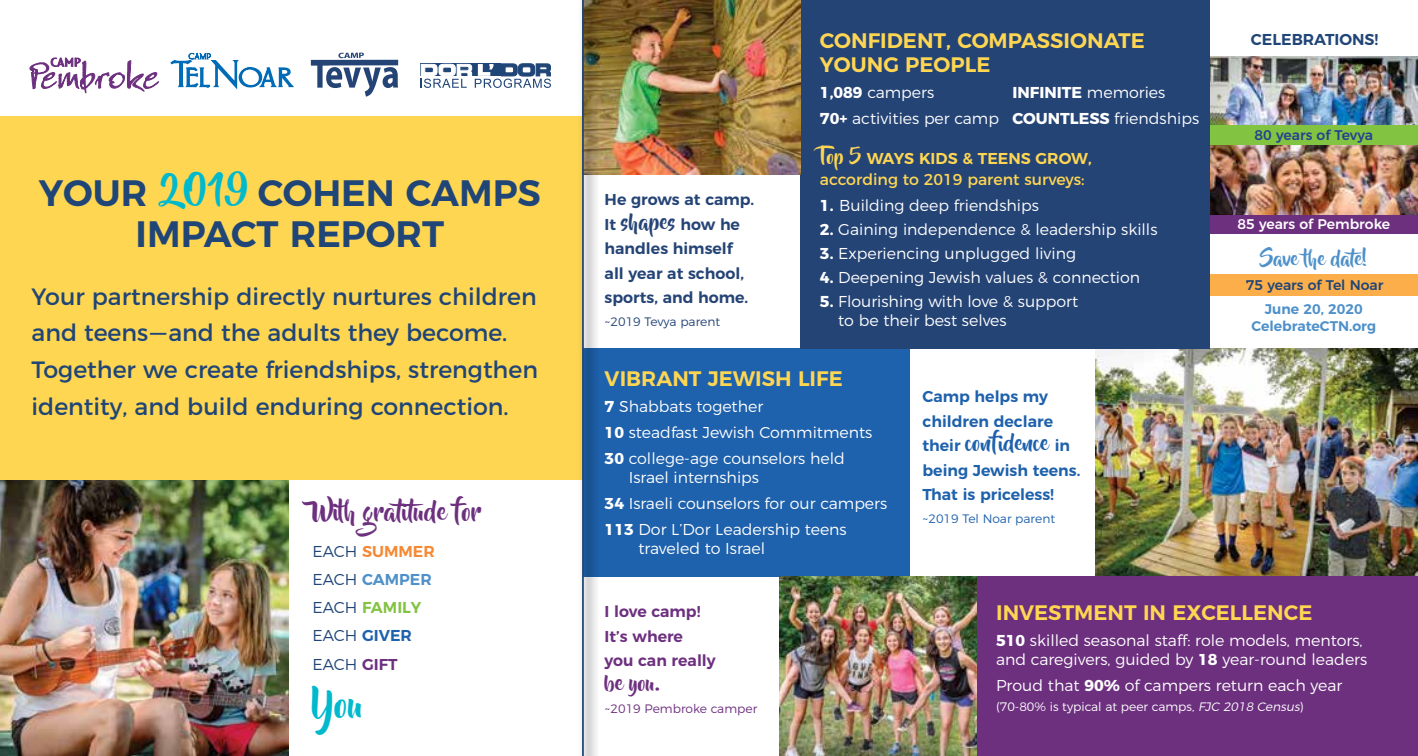
<style>
.page{position:relative;width:1418px;height:756px;background:#fff}
.page>*{position:absolute;margin:0;border:0;box-sizing:border-box;transform-origin:0 0}
.t1{font:600 36.75px/40.2px "Montserrat";color:#204577;text-align:center}
.t2{font:35px "Beyond The Mountains";color:#00b9cd}
.t3{font:24.5px "Beyond The Mountains";color:#6d307f}
.t4{font:23.62px/36.8px "Montserrat";color:#204577}
.t5{font:600 21px/24.5px "Montserrat";color:#fed652}
.t6{font:21px "Beyond The Mountains";color:#1e61ac}
.t7{font:21px "Beyond The Mountains";color:#6d307f}
.t8{font:19.25px "Beyond The Mountains";color:#4e90ca}
.t9{font:300 15.75px/25.9px "Montserrat";color:#fff}
.t10{font:600 15.75px/24.5px "Montserrat";color:#254476}
.t11{font:600 15.75px/24.5px "Montserrat";color:#1e61ac}
.t12{font:15.75px/21px "Montserrat";color:#fed652}
.t13{font:300 15.75px/28px "Montserrat";color:#204577}
.t14{font:600 15.75px/24.5px "Montserrat";color:#6d307f}
.t15{font:600 15.75px "Montserrat";color:#204577}
.t16{font:600 14px/16.8px "Montserrat";color:#4e90ca;text-align:center}
.t17{font:500 14px "Montserrat";color:#fff}
.t18{font:500 14px "Montserrat";color:#204577}
.t19{font:500 14px "Montserrat";letter-spacing:-.005em;color:#25408f}
.t20{font:300 12.25px "Montserrat";color:#fff}
.t21{font:300 12.25px "Montserrat";color:#6d307f}
.t22{font:300 12.25px "Montserrat";color:#1e61ac}
.t23{font:300 12.25px "Montserrat";color:#254476}
.s1{font-family:"Beyond The Mountains";font-weight:400;font-size:38.5px;color:#00b9cd}
.s2{font-weight:600;color:#f68933}
.s3{font-weight:600;color:#4e90ca}
.s4{font-weight:600;color:#82c341}
.s5{font-weight:600;color:#1e61ac}
.s6{font-weight:600;color:#6d307f}
.s7{font-family:"Beyond The Mountains";font-weight:400;font-size:21px}
.s8{font-weight:700}
.s9{font-family:"Beyond The Mountains";font-size:19.25px}
.s10{font-weight:600}
.s11{font-family:"Montserrat";font-weight:600;font-size:15.75px}
.s12{font-style:italic}
</style>
<div class="page">
<img style="left:1209px;top:57px;width:209px;height:68px">
<div style="left:1209px;top:125px;width:209px;height:24px;background:#82c341"></div>
<div style="left:1209px;top:214px;width:209px;height:20px;background:#6d307f"></div>
<img style="left:1209px;top:146px;width:209px;height:68px">
<div style="left:1209px;top:275px;width:209px;height:21px;background:#fbae49"></div>
<img style="left:0;top:479px;width:289px;height:277px">
<div style="left:0;top:116px;width:583px;height:363px;background:#fed652"></div>
<img style="left:1095px;top:348px;width:323px;height:229px">
<div style="left:583px;top:348px;width:326px;height:229px;background:#1e61ac"></div>
<div style="left:800px;top:0;width:409px;height:348px;background:#254476"></div>
<div style="left:890px;top:577px;width:528px;height:179px;background:#6d307f"></div>
<svg style="left:311px;top:53px;width:87px;height:44px"></svg>
<div style="left:311px;top:60px;width:87px;height:5px;background:#254476"></div>
<svg style="left:170px;top:53px;width:123px;height:36px"></svg>
<svg style="left:30px;top:57px;width:129px;height:37px"></svg>
<svg style="left:420px;top:63px;width:131px;height:25px"></svg>
<img style="left:599px;top:0;width:201px;height:175px">
<img style="left:779px;top:577px;width:197px;height:179px">
<svg style="left:578px;top:0;width:21px;height:756px"></svg>
<hr style="left:582px;top:0;width:2px;height:756px;background:#204577">
<h1 class="t1" style="left:39px;top:170px;width:504px">YOUR <span class="s1">2019</span> COHEN CAMPS<br>IMPACT REPORT</h1>
<h3 class="t4" style="left:32px;top:276px;width:508px">Your partnership directly nurtures children and teens—and the adults they become.<br>Together we create friendships, strengthen identity, and build enduring connection.</h3>
<h3 class="t3" style="left:312px;top:499px;width:170px">With gratitude for</h3>
<p class="t13" style="left:312px;top:536px;width:124px">EACH <span class="s2">SUMMER<br></span>EACH <span class="s3">CAMPER<br></span>EACH <span class="s4">FAMILY<br></span>EACH <span class="s5">GIVER</span></p>
<p class="t13" style="left:312px;top:649px;width:87px">EACH <span class="s6">GIFT</span></p>
<h2 class="t2" style="left:312px;top:685px;width:52px">You</h2>
<p class="t10" style="left:604px;top:186px;width:151px">He grows at camp.<br>It <span class="s7">shapes</span> how he handles himself all year at school, sports, and home.</p>
<p class="t23" style="left:604px;top:312px;width:117px">~2019 Tevya parent</p>
<h3 class="t5" style="left:820px;top:26px;width:326px">CONFIDENT, COMPASSIONATE<br>YOUNG PEOPLE</h3>
<p class="t9" style="left:820px;top:78px;width:116px"><span class="s8">1,089</span> campers</p>
<p class="t9" style="left:820px;top:78px;width:381px;text-indent:192px"><span class="s8">INFINITE</span> memories<br><span class="s8">70+</span> activities per camp <span class="s8">COUNTLESS</span> friendships</p>
<p class="t12" style="left:820px;top:147px;width:273px"><span class="s9">Top 5</span> <span class="s10">WAYS KIDS &amp; TEENS GROW, </span>according to 2019 parent surveys:</p>
<p class="t9" style="left:820px;top:191px;width:220px"><span class="s8">1.</span> Building deep friendships</p>
<p class="t9" style="left:820px;top:215px;width:339px"><span class="s8">2.</span> Gaining independence &amp; leadership skills</p>
<p class="t9" style="left:820px;top:239px;width:258px"><span class="s8">3.</span> Experiencing unplugged living</p>
<p class="t9" style="left:820px;top:263px;width:322px"><span class="s8">4.</span> Deepening Jewish values &amp; connection</p>
<p class="t9" style="left:838px;top:291px;width:241px;line-height:18.9px;text-indent:-18px"><span class="s8">5.</span> Flourishing with love &amp; support to be their best selves</p>
<h3 class="t5" style="left:604px;top:365px;width:240px">VIBRANT JEWISH LIFE</h3>
<p class="t9" style="left:604px;top:392px;width:269px"><span class="s8">7</span> Shabbats together<br><span class="s8">10</span> steadfast Jewish Commitments<br><span class="s8">30</span> college-age counselors held</p>
<p class="t9" style="left:604px;top:463px;width:284px;text-indent:24px">Israel internships<br><span class="s8">34</span> Israeli counselors for our campers<br><span class="s8">113</span> Dor L’Dor Leadership teens</p>
<p class="t9" style="left:638px;top:534px;width:128px">traveled to Israel</p>
<p class="t11" style="left:922px;top:383px;width:132px">Camp helps my children declare</p>
<h3 class="t6" style="left:922px;top:432px;width:149px"><span class="s11">their</span> confidence <span class="s11">in</span></h3>
<p class="t11" style="left:922px;top:457px;width:159px">being Jewish teens.<br>That is priceless!</p>
<p class="t22" style="left:922px;top:509px;width:134px">~2019 Tel Noar parent</p>
<p class="t15" style="left:1251px;top:27px;width:129px">CELEBRATIONS!</p>
<p class="t19" style="left:1254px;top:123px;width:120px">80 years of Tevya</p>
<p class="t17" style="left:1237px;top:213px;width:154px">85 years of Pembroke</p>
<p class="t8" style="left:1259px;top:248px;width:110px">Save the date!</p>
<p class="t16" style="left:1251px;top:300px;width:126px">June 20, 2020<br>CelebrateCTN.org</p>
<p class="t18" style="left:1245px;top:274px;width:139px">75 years of Tel Noar</p>
<p class="t14" style="left:604px;top:598px;width:113px">I love camp!<br>It’s where you can really</p>
<h3 class="t7" style="left:604px;top:671px;width:57px">be you.</h3>
<p class="t21" style="left:604px;top:699px;width:154px">~2019 Pembroke camper</p>
<h3 class="t5" style="left:996px;top:599px;width:318px">INVESTMENT IN EXCELLENCE</h3>
<p class="t9" style="left:996px;top:630px;width:373px;line-height:18.9px"><span class="s8">510</span> skilled seasonal staff: role models, mentors, and caregivers, guided by <span class="s8">18</span> year-round leaders</p>
<p class="t9" style="left:996px;top:671px;width:348px">Proud that <span class="s8">90%</span> of campers return each year</p>
<p class="t20" style="left:996px;top:697px;width:309px">(70-80% is typical at peer camps, <span class="s12">FJC 2018 Census</span>)</p>
</div>
